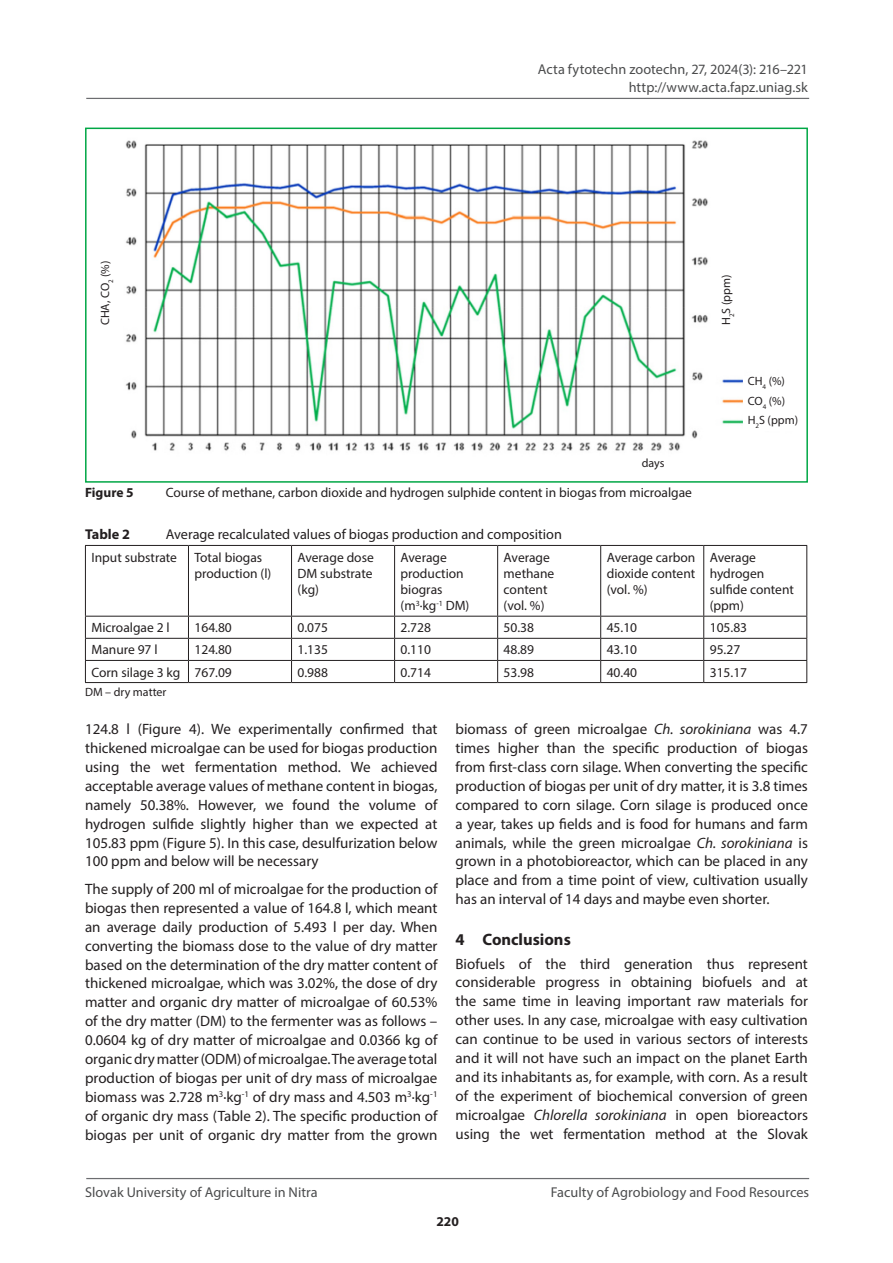
<style>
.page{position:relative;width:893px;height:1263px;background:#fff}
.page>*{position:absolute;margin:0;border:0;box-sizing:border-box;transform-origin:0 0}
.medzititul_velky{font:700 16.5px "Myriad Pro";color:#231f20}
.odstavec_anglic{font:15px/18.9px "Myriad Pro";color:#231f20;text-align:justify}
.t1{font:14.25px/17.1px "Myriad Pro";color:#4b4c4d;text-align:right}
.tabulka{font:14.25px "Myriad Pro";color:#231f20}
.tabulka-2{font:700 14.25px "Myriad Pro";color:#231f20}
.tab_vlavo{font:13.5px/16.2px "Myriad Pro";color:#231f20}
.obrazok{font:13.5px "Myriad Pro";color:#231f20}
.obrazok-2{font:700 13.5px "Myriad Pro";color:#231f20}
.obrazok_poznamky{font:12px "Myriad Pro";color:#231f20}
.tabulka_poznamky{font:12px "Myriad Pro";color:#231f20}
.s1{font-style:italic}
</style>
<div class="page">
<hr style="left:86px;top:98px;width:723px;height:1px;background:#6c6d70">
<hr style="left:86px;top:1178px;width:723px;height:1px;background:#6c6d70">
<img style="left:125px;top:140px;width:618px;height:311px">
<div style="left:85px;top:128px;width:723px;height:355px;border:2px solid #00a745"></div>
<hr style="left:85px;top:545px;width:103px;height:1px;background:#231f20">
<hr style="left:85px;top:546px;width:1px;height:70px;background:#231f20">
<hr style="left:188px;top:545px;width:104px;height:1px;background:#231f20">
<hr style="left:188px;top:546px;width:1px;height:70px;background:#231f20">
<hr style="left:292px;top:545px;width:103px;height:1px;background:#231f20">
<hr style="left:291px;top:546px;width:1px;height:70px;background:#231f20">
<hr style="left:395px;top:545px;width:103px;height:1px;background:#231f20">
<hr style="left:394px;top:546px;width:1px;height:70px;background:#231f20">
<hr style="left:498px;top:545px;width:103px;height:1px;background:#231f20">
<hr style="left:497px;top:546px;width:1px;height:70px;background:#231f20">
<hr style="left:601px;top:545px;width:103px;height:1px;background:#231f20">
<hr style="left:600px;top:546px;width:1px;height:70px;background:#231f20">
<hr style="left:704px;top:545px;width:103px;height:1px;background:#231f20">
<hr style="left:703px;top:546px;width:1px;height:70px;background:#231f20">
<hr style="left:806px;top:546px;width:1px;height:70px;background:#231f20">
<hr style="left:85px;top:616px;width:103px;height:1px;background:#231f20">
<hr style="left:188px;top:616px;width:104px;height:1px;background:#231f20">
<hr style="left:292px;top:616px;width:103px;height:1px;background:#231f20">
<hr style="left:395px;top:616px;width:103px;height:1px;background:#231f20">
<hr style="left:498px;top:616px;width:103px;height:1px;background:#231f20">
<hr style="left:601px;top:616px;width:103px;height:1px;background:#231f20">
<hr style="left:704px;top:616px;width:103px;height:1px;background:#231f20">
<hr style="left:85px;top:638px;width:103px;height:1px;background:#231f20">
<hr style="left:188px;top:638px;width:104px;height:1px;background:#231f20">
<hr style="left:292px;top:638px;width:103px;height:1px;background:#231f20">
<hr style="left:395px;top:638px;width:103px;height:1px;background:#231f20">
<hr style="left:498px;top:638px;width:103px;height:1px;background:#231f20">
<hr style="left:601px;top:638px;width:103px;height:1px;background:#231f20">
<hr style="left:704px;top:638px;width:103px;height:1px;background:#231f20">
<hr style="left:85px;top:660px;width:103px;height:1px;background:#231f20">
<svg style="left:85px;top:616px;width:1px;height:66px"></svg>
<hr style="left:188px;top:660px;width:104px;height:1px;background:#231f20">
<svg style="left:188px;top:616px;width:1px;height:66px"></svg>
<hr style="left:292px;top:660px;width:103px;height:1px;background:#231f20">
<svg style="left:291px;top:616px;width:1px;height:66px"></svg>
<hr style="left:395px;top:660px;width:103px;height:1px;background:#231f20">
<svg style="left:394px;top:616px;width:1px;height:66px"></svg>
<hr style="left:498px;top:660px;width:103px;height:1px;background:#231f20">
<svg style="left:497px;top:616px;width:1px;height:66px"></svg>
<hr style="left:601px;top:660px;width:103px;height:1px;background:#231f20">
<svg style="left:600px;top:616px;width:1px;height:66px"></svg>
<hr style="left:704px;top:660px;width:103px;height:1px;background:#231f20">
<svg style="left:703px;top:616px;width:1px;height:66px"></svg>
<svg style="left:806px;top:616px;width:1px;height:66px"></svg>
<hr style="left:85px;top:682px;width:103px;height:1px;background:#231f20">
<hr style="left:188px;top:682px;width:104px;height:1px;background:#231f20">
<hr style="left:292px;top:682px;width:103px;height:1px;background:#231f20">
<hr style="left:395px;top:682px;width:103px;height:1px;background:#231f20">
<hr style="left:498px;top:682px;width:103px;height:1px;background:#231f20">
<hr style="left:601px;top:682px;width:103px;height:1px;background:#231f20">
<hr style="left:704px;top:682px;width:103px;height:1px;background:#231f20">
<div style="left:721px;top:146px;width:22px;height:179px;background:#fff"></div>
<p class="obrazok_poznamky" style="left:98px;top:325px;width:66px;rotate:-90deg">CHA, CO<sub>2</sub> (%)</p>
<p class="t1" style="left:538px;top:61px;width:272px">Acta fytotechn zootechn, 27, 2024(3): 216–221 http://www.acta.fapz.uniag.sk</p>
<p class="obrazok_poznamky" style="left:642px;top:456px;width:24px">days</p>
<p class="obrazok_poznamky" style="left:719px;top:325px;width:52px;rotate:-90deg">H<sub>2</sub>S (ppm)</p>
<p class="obrazok_poznamky" style="left:748px;top:374px;width:39px">CH<sub>4</sub> (%)</p>
<p class="obrazok_poznamky" style="left:748px;top:393px;width:39px">CO<sub>4</sub> (%)</p>
<p class="obrazok_poznamky" style="left:748px;top:413px;width:52px">H<sub>2</sub>S (ppm)</p>
<p class="obrazok-2" style="left:85px;top:484px;width:50px">Figure 5</p>
<p class="obrazok" style="left:166px;top:484px;width:528px">Course of methane, carbon dioxide and hydrogen sulphide content in biogas from microalgae</p>
<p class="tabulka-2" style="left:85px;top:525px;width:47px">Table 2</p>
<p class="tabulka" style="left:166px;top:525px;width:398px">Average recalculated values of biogas production and composition</p>
<p class="tab_vlavo" style="left:91px;top:549px;width:87px">Input substrate</p>
<p class="tab_vlavo" style="left:194px;top:549px;width:78px">Total biogas production (l)</p>
<p class="tab_vlavo" style="left:298px;top:549px;width:78px;text-align:justify">Average dose DM substrate (kg)</p>
<p class="tab_vlavo" style="left:401px;top:549px;width:70px">Average production biogras (m<sup>3</sup>·kg<sup>-1</sup> DM)</p>
<p class="tab_vlavo" style="left:504px;top:549px;width:52px">Average methane content</p>
<p class="tab_vlavo" style="left:607px;top:549px;width:90px;text-align:justify">Average carbon dioxide content (vol. %)</p>
<p class="tab_vlavo" style="left:710px;top:549px;width:86px">Average hydrogen sulfide content</p>
<p class="tab_vlavo" style="left:710px;top:597px;width:36px">(ppm)</p>
<p class="tab_vlavo" style="left:504px;top:597px;width:42px">(vol. %)</p>
<p class="tab_vlavo" style="left:91px;top:619px;width:80px">Microalgae 2 l</p>
<p class="tab_vlavo" style="left:194px;top:619px;width:39px">164.80</p>
<p class="tab_vlavo" style="left:298px;top:619px;width:32px">0.075</p>
<p class="tab_vlavo" style="left:401px;top:619px;width:32px">2.728</p>
<p class="tab_vlavo" style="left:504px;top:619px;width:32px">50.38</p>
<p class="tab_vlavo" style="left:607px;top:619px;width:32px">45.10</p>
<p class="tab_vlavo" style="left:710px;top:619px;width:39px">105.83</p>
<p class="tab_vlavo" style="left:91px;top:642px;width:68px">Manure 97 l</p>
<p class="tab_vlavo" style="left:194px;top:642px;width:39px">124.80</p>
<p class="tab_vlavo" style="left:298px;top:642px;width:32px">1.135</p>
<p class="tab_vlavo" style="left:401px;top:642px;width:32px">0.110</p>
<p class="tab_vlavo" style="left:504px;top:642px;width:32px">48.89</p>
<p class="tab_vlavo" style="left:607px;top:642px;width:32px">43.10</p>
<p class="tab_vlavo" style="left:710px;top:642px;width:32px">95.27</p>
<p class="tab_vlavo" style="left:91px;top:664px;width:90px">Corn silage 3 kg</p>
<p class="tab_vlavo" style="left:194px;top:664px;width:39px">767.09</p>
<p class="tab_vlavo" style="left:298px;top:664px;width:32px">0.988</p>
<p class="tab_vlavo" style="left:401px;top:664px;width:32px">0.714</p>
<p class="tab_vlavo" style="left:504px;top:664px;width:32px">53.98</p>
<p class="tab_vlavo" style="left:607px;top:664px;width:32px">40.40</p>
<p class="tab_vlavo" style="left:710px;top:664px;width:39px">315.17</p>
<p class="tabulka_poznamky" style="left:85px;top:684px;width:83px">DM – dry matter</p>
<p class="odstavec_anglic" style="left:85px;top:719px;width:354px">124.8 l (Figure 4). We experimentally confirmed that thickened microalgae can be used for biogas production using the wet fermentation method. We achieved acceptable average values of methane content in biogas, namely 50.38%. However, we found the volume of hydrogen sulfide slightly higher than we expected at 105.83 ppm (Figure 5). In this case, desulfurization below 100 ppm and below will be necessary</p>
<p class="odstavec_anglic" style="left:85px;top:879px;width:354px">The supply of 200 ml of microalgae for the production of biogas then represented a value of 164.8 l, which meant an average daily production of 5.493 l per day. When converting the biomass dose to the value of dry matter based on the determination of the dry matter content of thickened microalgae, which was 3.02%, the dose of dry matter and organic dry matter of microalgae of 60.53% of the dry matter (DM) to the fermenter was as follows – 0.0604 kg of dry matter of microalgae and 0.0366 kg of organic dry matter (ODM) of microalgae. The average total production of biogas per unit of dry mass of microalgae biomass was 2.728 m<sup>3</sup>·kg<sup>-1</sup> of dry mass and 4.503 m<sup>3</sup>·kg<sup>-1 </sup>of organic dry mass (Table 2). The specific production of biogas per unit of organic dry matter from the grown</p>
<p class="odstavec_anglic" style="left:455px;top:719px;width:354px">biomass of green microalgae <span class="s1">Ch. sorokiniana</span> was 4.7 times higher than the specific production of biogas from first-class corn silage. When converting the specific production of biogas per unit of dry matter, it is 3.8 times compared to corn silage. Corn silage is produced once a year, takes up fields and is food for humans and farm animals, while the green microalgae <span class="s1">Ch. sorokiniana</span> is grown in a photobioreactor, which can be placed in any place and from a time point of view, cultivation usually has an interval of 14 days and maybe even shorter.</p>
<p class="medzititul_velky" style="left:455px;top:929px;width:117px">4 Conclusions</p>
<p class="odstavec_anglic" style="left:455px;top:954px;width:354px">Biofuels of the third generation thus represent considerable progress in obtaining biofuels and at the same time in leaving important raw materials for other uses. In any case, microalgae with easy cultivation can continue to be used in various sectors of interests and it will not have such an impact on the planet Earth and its inhabitants as, for example, with corn. As a result of the experiment of biochemical conversion of green microalgae <span class="s1">Chlorella sorokiniana</span> in open bioreactors using the wet fermentation method at the Slovak</p>
<p class="t1" style="left:85px;top:1183px;width:234px">Slovak University of Agriculture in Nitra</p>
<p class="t1" style="left:551px;top:1183px;width:260px">Faculty of Agrobiology and Food Resources</p>
<p class="obrazok-2" style="left:436px;top:1212px;width:24px">220</p>
</div>
